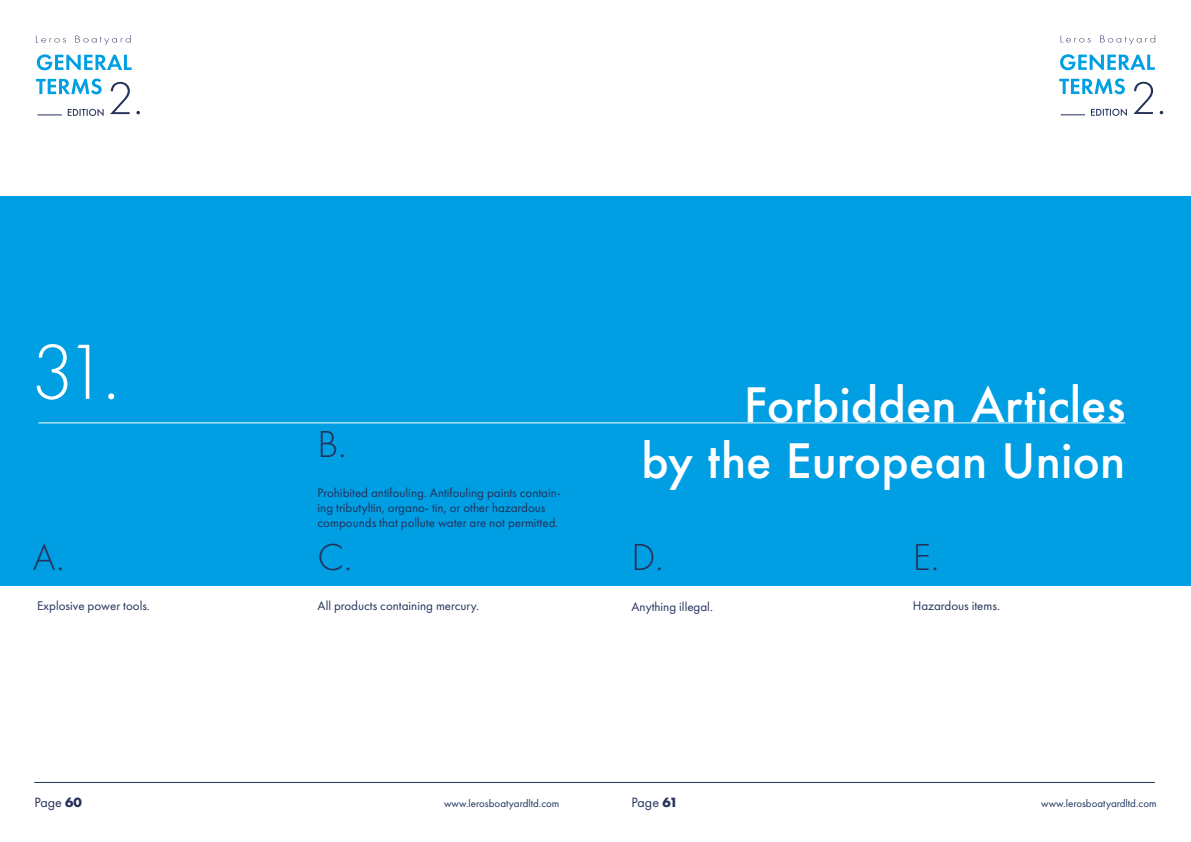
<style>
.page{position:relative;width:1191px;height:842px;background:#fff}
.page>*{position:absolute;margin:0;border:0;box-sizing:border-box;transform-origin:0 0}
.t1{font:300 81px "Futura PT";color:#fff}
.t2{font:500 46px/55.2px "Futura";color:#fff;text-align:right}
.t3{font:300 39px "Futura PT";color:#24315a}
.t4{font:14px "Futura PT";color:#24315a}
.t5{font:13px/15px "Futura PT";color:#24315a}
.t6{font:11px "Futura PT";color:#1e355e}
.s1{font-weight:700}
</style>
<div class="page">
<svg style="left:36px;top:36px;width:30px;height:7px"></svg>
<svg style="left:75px;top:35px;width:55px;height:10px"></svg>
<svg style="left:1060px;top:36px;width:30px;height:6px"></svg>
<svg style="left:1100px;top:35px;width:55px;height:10px"></svg>
<svg style="left:36px;top:79px;width:66px;height:15px"></svg>
<svg style="left:37px;top:54px;width:95px;height:16px"></svg>
<svg style="left:1059px;top:78px;width:65px;height:16px"></svg>
<svg style="left:1060px;top:54px;width:94px;height:16px"></svg>
<svg style="left:68px;top:108px;width:36px;height:8px"></svg>
<svg style="left:1091px;top:108px;width:35px;height:8px"></svg>
<svg style="left:110px;top:82px;width:30px;height:32px"></svg>
<svg style="left:1133px;top:82px;width:30px;height:32px"></svg>
<svg style="left:38px;top:114px;width:24px;height:1px"></svg>
<svg style="left:1060px;top:114px;width:25px;height:1px"></svg>
<hr style="left:34px;top:782px;width:1120px;height:1px;background:#24315a">
<div style="left:0;top:196px;width:1191px;height:389px;background:#009fe3"></div>
<hr style="left:39px;top:422px;width:1086px;height:1px;background:#fff">
<h1 class="t1" style="left:31px;top:326px;width:90px">31.</h1>
<h3 class="t3" style="left:317px;top:422px;width:30px">B.</h3>
<p class="t5" style="left:317px;top:485px;width:245px">Prohibited antifouling. Antifouling paints contain&shy;ing tributyltin, organo- tin, or other hazardous compounds that pollute water are not permitted.</p>
<h2 class="t2" style="left:641px;top:377px;width:485px">Forbidden Articles<br>by the European Union</h2>
<h3 class="t3" style="left:33px;top:535px;width:33px">A.</h3>
<h3 class="t3" style="left:317px;top:535px;width:36px">C.</h3>
<h3 class="t3" style="left:631px;top:535px;width:33px">D.</h3>
<h3 class="t3" style="left:913px;top:535px;width:27px">E.</h3>
<p class="t5" style="left:37px;top:598px;width:114px">Explosive power tools.</p>
<p class="t5" style="left:317px;top:598px;width:163px">All products containing mercury.</p>
<p class="t5" style="left:631px;top:599px;width:83px">Anything illegal.</p>
<p class="t5" style="left:913px;top:598px;width:89px">Hazardous items.</p>
<p class="t4" style="left:34px;top:794px;width:49px">Page <span class="s1">60</span></p>
<p class="t6" style="left:444px;top:797px;width:117px">www.lerosboatyardltd.com</p>
<p class="t4" style="left:631px;top:794px;width:48px">Page <span class="s1">61</span></p>
<p class="t6" style="left:1041px;top:797px;width:117px">www.lerosboatyardltd.com</p>
</div>
